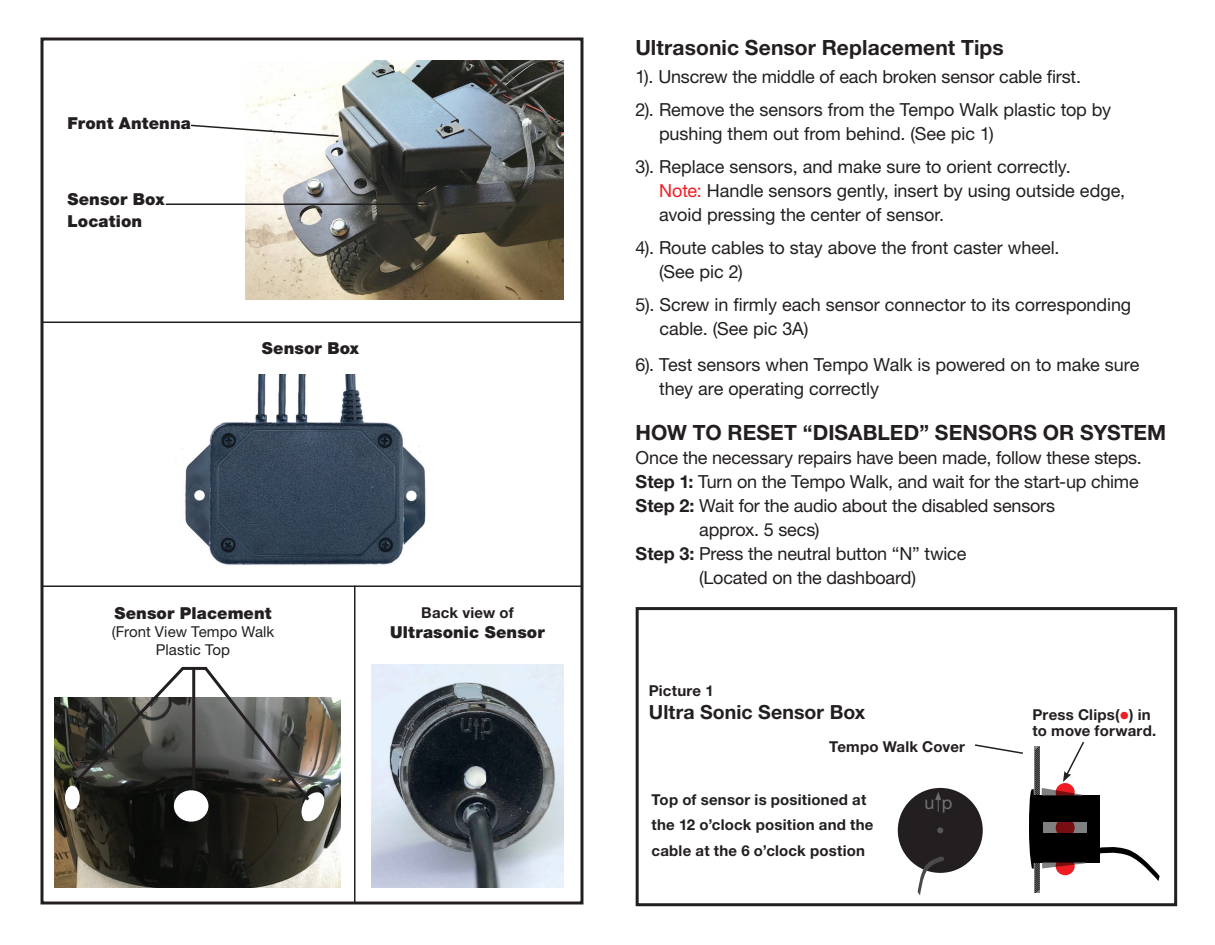
<style>
.page{position:relative;width:1215px;height:945px;background:#fff}
.page>*{position:absolute;margin:0;border:0;box-sizing:border-box;transform-origin:0 0}
.t1{font:700 21px "Helvetica Neue LT Std";letter-spacing:.005em;color:#231f20}
.t2{font:700 19.5px "Helvetica Neue LT Std";letter-spacing:.005em;color:#231f20}
.t3{font:18px/24px "Helvetica Neue LT Std";letter-spacing:-.005em;color:#231f20}
.t4{font:18px "Helvetica Neue LT Std";color:#717275}
.t5{font:900 16.5px/22.2px "Helvetica Neue LT Std";letter-spacing:.005em;color:#231f20}
.t6{font:700 15px/25.5px "Helvetica Neue LT Std";letter-spacing:.015em;color:#231f20}
.t7{font:15px "Helvetica Neue LT Std";letter-spacing:.005em;color:#231f20}
.s1{color:#ee1d23}
.s2{font-weight:700}
.s3{font-size:21px;color:#ee1d23}
</style>
<div class="page">
<div style="left:636px;top:607px;width:541px;height:299px;border:3px solid #231f20"></div>
<div style="left:1034px;top:795px;width:66px;height:67px;background:#000"></div>
<div style="left:1043px;top:822px;width:44px;height:10px;background:#808080"></div>
<svg style="left:1100px;top:847px;width:60px;height:34px"></svg>
<div style="left:898px;top:788px;width:85px;height:85px;background:#231f20;border-radius:50%"></div>
<svg style="left:935px;top:792px;width:6px;height:20px"></svg>
<svg style="left:937px;top:827px;width:6px;height:6px"></svg>
<svg style="left:918px;top:857px;width:26px;height:38px"></svg>
<svg style="left:973px;top:742px;width:113px;height:151px"></svg>
<svg style="left:1056px;top:783px;width:19px;height:19px"></svg>
<svg style="left:1056px;top:818px;width:19px;height:19px"></svg>
<svg style="left:1056px;top:857px;width:19px;height:18px"></svg>
<div style="left:40px;top:38px;width:544px;height:866px;border:3px solid #231f20"></div>
<img style="left:246px;top:61px;width:318px;height:238px">
<img style="left:371px;top:664px;width:193px;height:224px">
<img style="left:54px;top:697px;width:286px;height:191px">
<div style="left:65px;top:786px;width:15px;height:24px;background:#fff;border-radius:50%"></div>
<div style="left:174px;top:790px;width:34px;height:32px;background:#fff;border-radius:50%"></div>
<hr style="left:166px;top:203px;width:261px;height:2px;background:#231f20">
<hr style="left:42px;top:322px;width:540px;height:1px;background:#231f20">
<hr style="left:42px;top:585px;width:540px;height:2px;background:#231f20">
<hr style="left:354px;top:586px;width:2px;height:317px;background:#231f20">
<svg style="left:70px;top:666px;width:117px;height:122px"></svg>
<hr style="left:192px;top:668px;width:3px;height:121px;background:#231f20">
<svg style="left:201px;top:666px;width:127px;height:159px"></svg>
<hr style="left:182px;top:667px;width:25px;height:3px;background:#231f20">
<svg style="left:191px;top:124px;width:149px;height:14px"></svg>
<img style="left:182px;top:375px;width:244px;height:191px">
<p class="t5" style="left:68px;top:112px;width:125px">Front Antenna</p>
<p class="t5" style="left:68px;top:188px;width:99px">Sensor Box<br>Location</p>
<p class="t5" style="left:262px;top:337px;width:99px">Sensor Box</p>
<p class="t5" style="left:115px;top:602px;width:159px">Sensor Placement</p>
<p class="t7" style="left:112px;top:623px;width:164px">(Front View Tempo Walk</p>
<p class="t7" style="left:156px;top:641px;width:76px">Plastic Top</p>
<p class="t6" style="left:421px;top:599px;width:94px">Back view of</p>
<p class="t5" style="left:390px;top:621px;width:156px">Ultrasonic Sensor</p>
<p class="t1" style="left:635px;top:35px;width:370px">Ultrasonic Sensor Replacement Tips</p>
<p class="t3" style="left:635px;top:64px;width:447px">1). Unscrew the middle of each broken sensor cable first.</p>
<p class="t3" style="left:659px;top:97px;width:454px;text-indent:-24px">2). Remove the sensors from the Tempo Walk plastic top by pushing them out from behind. (See pic 1)</p>
<p class="t3" style="left:659px;top:154px;width:467px;text-indent:-24px">3). Replace sensors, and make sure to orient correctly.<br><span class="s1">Note:</span> Handle sensors gently, insert by using outside edge, avoid pressing the center of sensor.</p>
<p class="t3" style="left:659px;top:235px;width:402px;text-indent:-24px">4). Route cables to stay above the front caster wheel. (See pic 2)</p>
<p class="t3" style="left:659px;top:292px;width:473px;text-indent:-24px">5). Screw in firmly each sensor connector to its corresponding cable. (See pic 3A)</p>
<p class="t3" style="left:659px;top:352px;width:482px;text-indent:-24px">6). Test sensors when Tempo Walk is powered on to make sure they are operating correctly</p>
<p class="t1" style="left:636px;top:419px;width:532px">HOW TO RESET “DISABLED” SENSORS OR SYSTEM</p>
<p class="t3" style="left:636px;top:445px;width:508px">Once the necessary repairs have been made, follow these steps.</p>
<p class="t3" style="left:636px;top:469px;width:505px"><span class="s2">Step 1:</span> Turn on the Tempo Walk, and wait for the start-up chime</p>
<p class="t3" style="left:699px;top:493px;width:357px;text-indent:-64px"><span class="s2">Step 2:</span> Wait for the audio about the disabled sensors approx. 5 secs)</p>
<p class="t3" style="left:699px;top:541px;width:269px;text-indent:-63px"><span class="s2">Step 3:</span> Press the neutral button “N” twice (Located on the dashboard)</p>
<p class="t6" style="left:649px;top:677px;width:66px">Picture 1</p>
<p class="t2" style="left:649px;top:700px;width:218px">Ultra Sonic Sensor Box</p>
<p class="t6" style="left:829px;top:733px;width:137px">Tempo Walk Cover</p>
<p class="t6" style="left:652px;top:786px;width:224px">Top of sensor is positioned at the 12 o’clock position and the cable at the 6 o’clock postion</p>
<p class="t4" style="left:925px;top:792px;width:29px">u p</p>
<p class="t6" style="left:1033px;top:702px;width:120px">Press Clips(<span class="s3">•</span>) in</p>
<p class="t6" style="left:1033px;top:718px;width:125px">to move forward.</p>
</div>
